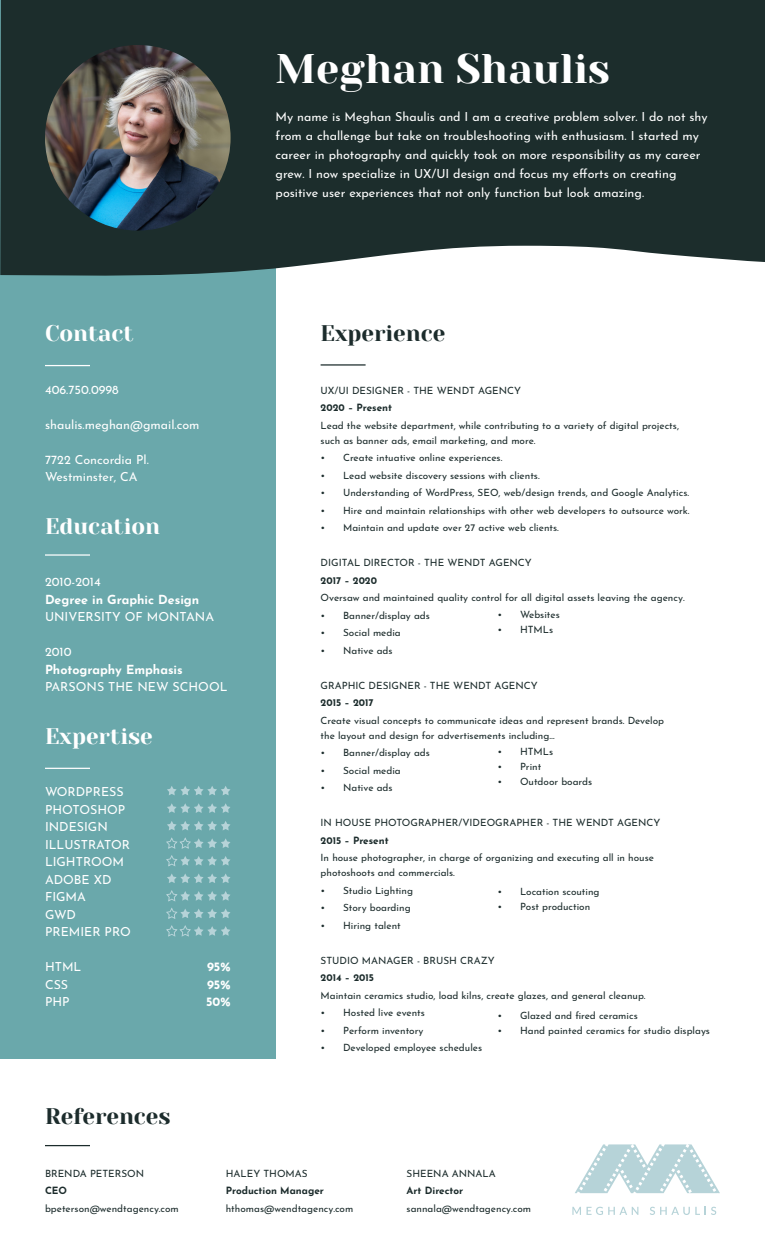
<style>
.page{position:relative;width:765px;height:1260px;background:#fff}
.page>*{position:absolute;margin:0;border:0;box-sizing:border-box;transform-origin:0 0}
.t1{font:41.25px "Yeseva One";color:#fff}
.t2{font:22.5px "Yeseva One";color:#fff}
.t3{font:22.5px "Yeseva One";color:#1c2c2c}
.t4{font:12.5px/19px "Josefin Sans";color:#fff}
.t5{font:700 12.5px "Josefin Sans";color:#fff}
.t6{font:10px/15px "Josefin Sans";color:#1c2c2c}
.t7{font:700 10px "Josefin Sans";color:#1c2c2c}
</style>
<div class="page">
<div style="left:0;top:0;width:276px;height:1058px;background:#6aa8ab"></div>
<svg style="left:0;top:0;width:765px;height:276px;background:#2a3b3a"></svg>
<img style="left:45px;top:45px;width:186px;height:186px;border-radius:93px">
<hr style="left:45px;top:365px;width:45px;height:1px;background:#fff">
<hr style="left:45px;top:1145px;width:45px;height:1px;background:#1c2c2c">
<hr style="left:45px;top:768px;width:45px;height:1px;background:#fff">
<hr style="left:45px;top:554px;width:45px;height:2px;background:#fff">
<hr style="left:321px;top:364px;width:45px;height:2px;background:#1c2c2c">
<svg style="left:167px;top:786px;width:64px;height:9px"></svg>
<svg style="left:167px;top:803px;width:63px;height:10px"></svg>
<svg style="left:167px;top:821px;width:64px;height:10px"></svg>
<svg style="left:166px;top:838px;width:65px;height:11px"></svg>
<svg style="left:166px;top:855px;width:65px;height:12px"></svg>
<svg style="left:167px;top:873px;width:64px;height:10px"></svg>
<svg style="left:166px;top:890px;width:64px;height:12px"></svg>
<svg style="left:166px;top:908px;width:65px;height:11px"></svg>
<svg style="left:166px;top:925px;width:64px;height:12px"></svg>
<svg style="left:572px;top:1207px;width:9px;height:8px"></svg>
<svg style="left:587px;top:1207px;width:51px;height:8px"></svg>
<svg style="left:650px;top:1207px;width:66px;height:8px"></svg>
<svg style="left:575px;top:1144px;width:145px;height:49px"></svg>
<p class="t1" style="left:276px;top:38px;width:336px">Meghan Shaulis</p>
<p class="t4" style="left:276px;top:105px;width:434px">My name is Meghan Shaulis and I am a creative problem solver. I do not shy from a challenge but take on troubleshooting with enthusiasm. I started my career in photography and quickly took on more responsibility as my career grew. I now specialize in UX/UI design and focus my efforts on creating positive user experiences that not only function but look amazing.</p>
<p class="t2" style="left:45px;top:317px;width:90px">Contact</p>
<p class="t4" style="left:45px;top:378px;width:75px">406.750.0998</p>
<p class="t4" style="left:45px;top:413px;width:156px">shaulis.meghan@gmail.com</p>
<p class="t4" style="left:45px;top:448px;width:105px">7722 Concordia Pl.</p>
<p class="t4" style="left:45px;top:466px;width:94px">Westminster, CA</p>
<p class="t2" style="left:45px;top:509px;width:117px">Education</p>
<p class="t4" style="left:45px;top:571px;width:57px">2010-2014</p>
<p class="t5" style="left:45px;top:588px;width:156px">Degree in Graphic Design</p>
<p class="t4" style="left:45px;top:606px;width:171px">UNIVERSITY OF MONTANA</p>
<p class="t4" style="left:45px;top:641px;width:28px">2010</p>
<p class="t5" style="left:45px;top:658px;width:139px">Photography Emphasis</p>
<p class="t4" style="left:45px;top:676px;width:184px">PARSONS THE NEW SCHOOL</p>
<p class="t2" style="left:45px;top:719px;width:109px">Expertise</p>
<p class="t4" style="left:45px;top:781px;width:80px">WORDPRESS</p>
<p class="t4" style="left:45px;top:798px;width:82px">PHOTOSHOP</p>
<p class="t4" style="left:45px;top:816px;width:64px">INDESIGN</p>
<p class="t4" style="left:45px;top:833px;width:87px">ILLUSTRATOR</p>
<p class="t4" style="left:45px;top:851px;width:81px">LIGHTROOM</p>
<p class="t4" style="left:45px;top:868px;width:68px">ADOBE XD</p>
<p class="t4" style="left:45px;top:886px;width:42px">FIGMA</p>
<p class="t4" style="left:45px;top:903px;width:33px">GWD</p>
<p class="t4" style="left:45px;top:921px;width:87px">PREMIER PRO</p>
<p class="t4" style="left:45px;top:956px;width:38px">HTML</p>
<p class="t5" style="left:207px;top:956px;width:25px">95%</p>
<p class="t4" style="left:45px;top:973px;width:25px">CSS</p>
<p class="t5" style="left:207px;top:973px;width:25px">95%</p>
<p class="t4" style="left:45px;top:991px;width:26px">PHP</p>
<p class="t5" style="left:206px;top:991px;width:26px">50%</p>
<p class="t3" style="left:45px;top:1100px;width:127px">References</p>
<p class="t3" style="left:321px;top:317px;width:126px">Experience</p>
<p class="t6" style="left:321px;top:381px;width:202px">UX/UI DESIGNER - THE WENDT AGENCY</p>
<p class="t7" style="left:321px;top:399px;width:73px">2020 – Present</p>
<p class="t6" style="left:321px;top:416px;width:360px">Lead the website department, while contributing to a variety of digital projects, such as banner ads, email marketing, and more.</p>
<p class="t6" style="left:321px;top:449px;width:183px">• Create intuative online experiences.</p>
<p class="t6" style="left:321px;top:466px;width:221px">• Lead website discovery sessions with clients.</p>
<p class="t6" style="left:321px;top:484px;width:370px">• Understanding of WordPress, SEO, web/design trends, and Google Analytics.</p>
<p class="t6" style="left:321px;top:501px;width:371px">• Hire and maintain relationships with other web developers to outsource work.</p>
<p class="t6" style="left:321px;top:519px;width:240px">• Maintain and update over 27 active web clients.</p>
<p class="t6" style="left:321px;top:554px;width:213px">DIGITAL DIRECTOR - THE WENDT AGENCY</p>
<p class="t7" style="left:321px;top:571px;width:58px">2017 – 2020</p>
<p class="t6" style="left:321px;top:589px;width:366px">Oversaw and maintained quality control for all digital assets leaving the agency.</p>
<p class="t6" style="left:321px;top:606px;width:111px">• Banner/display ads</p>
<p class="t6" style="left:321px;top:624px;width:82px">• Social media</p>
<p class="t6" style="left:321px;top:641px;width:73px">• Native ads</p>
<p class="t6" style="left:321px;top:676px;width:219px">GRAPHIC DESIGNER - THE WENDT AGENCY</p>
<p class="t7" style="left:321px;top:694px;width:55px">2015 – 2017</p>
<p class="t6" style="left:321px;top:711px;width:345px">Create visual concepts to communicate ideas and represent brands. Develop the layout and design for advertisements including…</p>
<p class="t6" style="left:321px;top:744px;width:111px">• Banner/display ads</p>
<p class="t6" style="left:321px;top:761px;width:82px">• Social media</p>
<p class="t6" style="left:321px;top:779px;width:73px">• Native ads</p>
<p class="t6" style="left:321px;top:814px;width:341px">IN HOUSE PHOTOGRAPHER/VIDEOGRAPHER - THE WENDT AGENCY</p>
<p class="t7" style="left:321px;top:831px;width:70px">2015 – Present</p>
<p class="t6" style="left:321px;top:849px;width:335px">In house photographer, in charge of organizing and executing all in house photoshoots and commercials.</p>
<p class="t6" style="left:321px;top:881px;width:94px">• Studio Lighting</p>
<p class="t6" style="left:321px;top:899px;width:92px">• Story boarding</p>
<p class="t6" style="left:321px;top:916px;width:82px">• Hiring talent</p>
<p class="t6" style="left:321px;top:951px;width:176px">STUDIO MANAGER - BRUSH CRAZY</p>
<p class="t7" style="left:321px;top:969px;width:55px">2014 – 2015</p>
<p class="t6" style="left:321px;top:986px;width:327px">Maintain ceramics studio, load kilns, create glazes, and general cleanup.</p>
<p class="t6" style="left:321px;top:1004px;width:106px">• Hosted live events</p>
<p class="t6" style="left:321px;top:1021px;width:104px">• Perform inventory</p>
<p class="t6" style="left:321px;top:1039px;width:163px">• Developed employee schedules</p>
<p class="t6" style="left:498px;top:605px;width:64px">• Websites</p>
<p class="t6" style="left:498px;top:620px;width:57px">• HTMLs</p>
<p class="t6" style="left:498px;top:743px;width:57px">• HTMLs</p>
<p class="t6" style="left:498px;top:758px;width:45px">• Print</p>
<p class="t6" style="left:498px;top:773px;width:96px">• Outdoor boards</p>
<p class="t6" style="left:498px;top:883px;width:104px">• Location scouting</p>
<p class="t6" style="left:498px;top:898px;width:94px">• Post production</p>
<p class="t6" style="left:498px;top:1007px;width:142px">• Glazed and fired ceramics</p>
<p class="t6" style="left:498px;top:1022px;width:214px">• Hand painted ceramics for studio displays</p>
<p class="t6" style="left:45px;top:1165px;width:101px">BRENDA PETERSON</p>
<p class="t7" style="left:45px;top:1182px;width:24px">CEO</p>
<p class="t6" style="left:45px;top:1200px;width:135px">bpeterson@wendtagency.com</p>
<p class="t6" style="left:226px;top:1165px;width:83px">HALEY THOMAS</p>
<p class="t7" style="left:226px;top:1182px;width:100px">Production Manager</p>
<p class="t6" style="left:226px;top:1200px;width:129px">hthomas@wendtagency.com</p>
<p class="t6" style="left:407px;top:1165px;width:91px">SHEENA ANNALA</p>
<p class="t7" style="left:407px;top:1182px;width:58px">Art Director</p>
<p class="t6" style="left:407px;top:1200px;width:126px">sannala@wendtagency.com</p>
</div>
